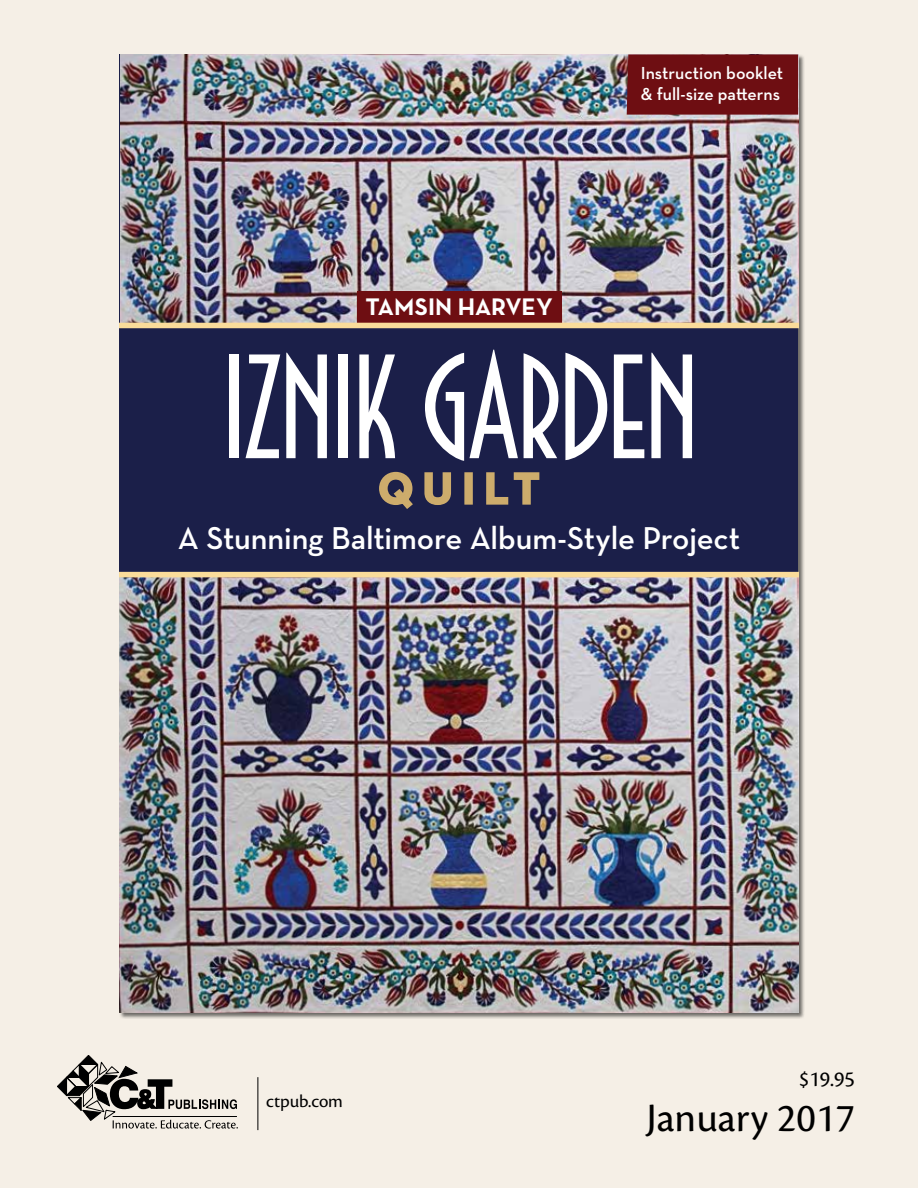
<style>
.page{position:relative;width:918px;height:1188px;background:#f5efe6}
.page>*{position:absolute;margin:0;border:0;box-sizing:border-box;transform-origin:0 0}
.t1{font:121.95px "Newport Classic SG";letter-spacing:-.025em;color:#fff}
.t2{font:700 44.4px "Neutraface Text";letter-spacing:.205em;color:#cdac6c}
.t3{font:42px "Cronos Pro";color:#000}
.t4{font:600 32.1px "Neutraface Text";letter-spacing:-.005em;color:#fff}
.t5{font:700 24.45px "Neutraface Text";color:#fff}
.t6{font:22.5px "Cronos Pro";color:#000}
.t7{font:18.6px "Cronos Pro";letter-spacing:-.01em;color:#000}
.t8{font:600 17.7px/21.3px "Neutraface Text";color:#fff}
</style>
<div class="page">
<svg style="left:57px;top:1055px;width:181px;height:74px"></svg>
<hr style="left:113px;top:1116px;width:124px;height:1px;background:#000">
<hr style="left:258px;top:1077px;width:1px;height:53px;background:#000">
<img style="left:120px;top:54px;width:678px;height:269px">
<div style="left:357px;top:292px;width:204px;height:31px;background:#6e0e12"></div>
<div style="left:627px;top:54px;width:171px;height:61px;background:#6e0e12"></div>
<img style="left:120px;top:577px;width:678px;height:435px">
<div style="left:120px;top:323px;width:678px;height:254px;background:#1b1f49"></div>
<svg style="left:378px;top:471px;width:36px;height:40px"></svg>
<svg style="left:423px;top:471px;width:29px;height:35px"></svg>
<div style="left:464px;top:472px;width:9px;height:33px;border:2px solid #cdac6c"></div>
<svg style="left:485px;top:471px;width:55px;height:35px"></svg>
<h3 class="t5" style="left:365px;top:291px;width:189px">TAMSIN HARVEY</h3>
<p class="t8" style="left:641px;top:62px;width:144px">Instruction booklet &amp; full-size patterns</p>
<h1 class="t1" style="left:219px;top:334px;width:481px">IZNIK GARDEN</h1>
<h2 class="t2" style="left:378px;top:460px;width:163px">QUILT</h2>
<h3 class="t4" style="left:178px;top:518px;width:564px">A Stunning Baltimore Album-Style Project</h3>
<p class="t7" style="left:266px;top:1091px;width:78px">ctpub.com</p>
<p class="t6" style="left:799px;top:1066px;width:58px">$19.95</p>
<h3 class="t3" style="left:647px;top:1093px;width:210px">January 2017</h3>
</div>
